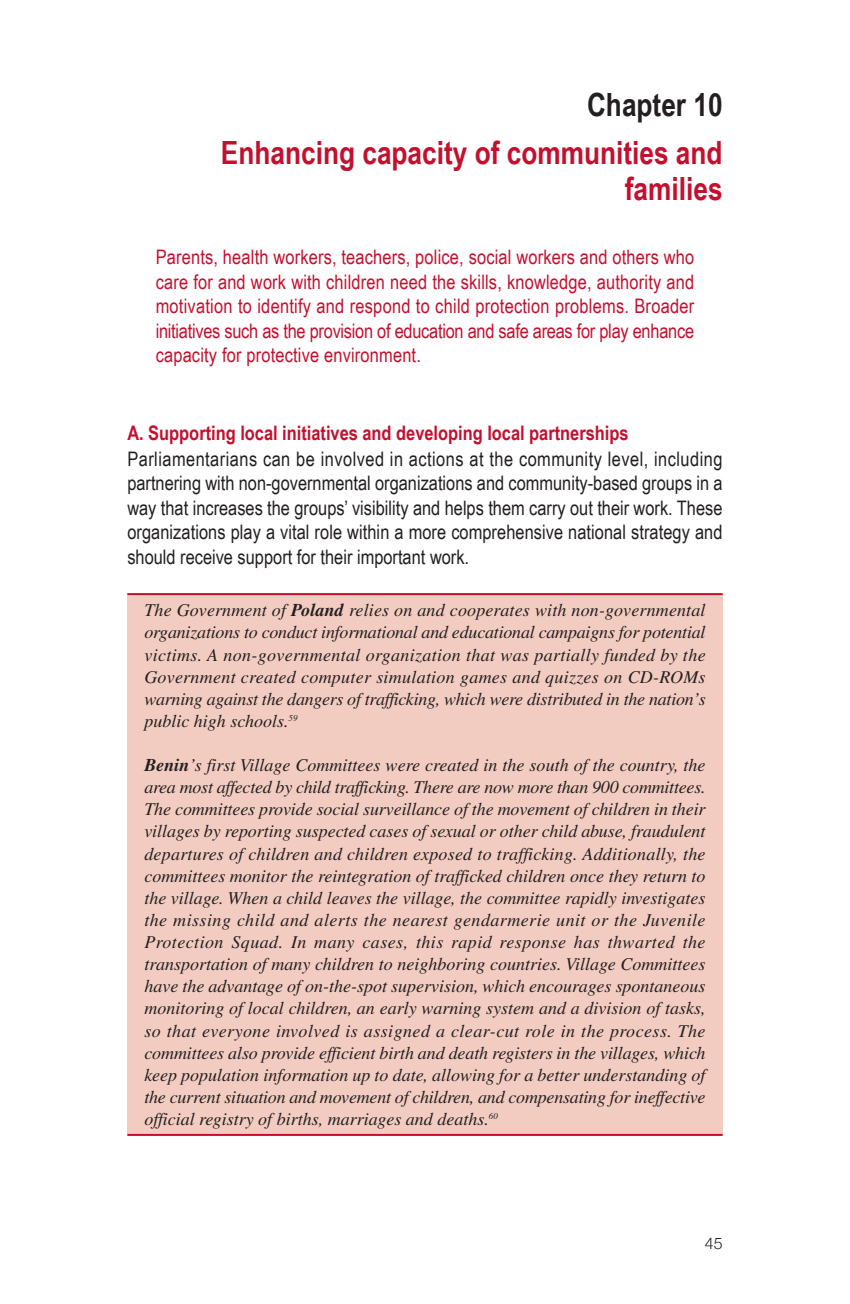
<style>
.page{position:relative;width:850px;height:1304px;background:#fff}
.page>*{position:absolute;margin:0;border:0;box-sizing:border-box;transform-origin:0 0}
.t1{font:700 32px/36.6px "Arial Narrow";color:#c3102f;text-align:right}
.t2{font:700 32px "Arial Narrow";color:#231f20}
.t3{font:20px/24.6px "Arial Narrow";color:#231f20;text-align:justify}
.t4{font:20px/24.6px "Arial Narrow";letter-spacing:.01em;color:#c3102f;text-align:justify}
.t5{font:700 20px "Arial Narrow";color:#c3102f}
.t6{font:italic 18px/22.2px "Times";color:#231f20;text-align:justify}
.t7{font:300 16px "Helvetica Neue";color:#231f20}
.s1{font-weight:700}
</style>
<div class="page">
<div style="left:127px;top:594px;width:596px;height:541px;background:#f3ccc1"></div>
<hr style="left:127px;top:593px;width:596px;height:2px;background:#c3102f">
<hr style="left:127px;top:1134px;width:596px;height:2px;background:#c3102f">
<h1 class="t2" style="left:587px;top:86px;width:137px">Chapter 10</h1>
<h1 class="t1" style="left:221px;top:134px;width:503px">Enhancing capacity of communities and families</h1>
<p class="t4" style="left:156px;top:245px;width:540px">Parents, health workers, teachers, police, social workers and others who care for and work with children need the skills, knowledge, authority and motivation to identify and respond to child protection problems. Broader initiatives such as the provision of education and safe areas for play enhance capacity for protective environment.</p>
<p class="t5" style="left:127px;top:421px;width:503px">A. Supporting local initiatives and developing local partnerships</p>
<p class="t3" style="left:127px;top:446px;width:597px">Parliamentarians can be involved in actions at the community level, including partnering with non-governmental organizations and community-based groups in a way that increases the groups’ visibility and helps them carry out their work. These organizations play a vital role within a more comprehensive national strategy and should receive support for their important work.</p>
<p class="t6" style="left:144px;top:601px;width:563px">The Government of <span class="s1">Poland</span> relies on and cooperates with non-governmental organizations to conduct informational and educational campaigns for potential victims. A non-governmental organization that was partially funded by the Government created computer simulation games and quizzes on CD-ROMs warning against the dangers of trafficking, which were distributed in the nation’s public high schools.<sup>59</sup></p>
<p class="t6" style="left:144px;top:756px;width:563px"><span class="s1">Benin</span>’s first Village Committees were created in the south of the country, the area most affected by child trafficking. There are now more than 900 committees.<br>The committees provide social surveillance of the movement of children in their villages by reporting suspected cases of sexual or other child abuse, fraudulent departures of children and children exposed to trafficking. Additionally, the committees monitor the reintegration of trafficked children once they return to the village. When a child leaves the village, the committee rapidly investigates the missing child and alerts the nearest gendarmerie unit or the Juvenile Protection Squad. In many cases, this rapid response has thwarted the transportation of many children to neighboring countries. Village Committees have the advantage of on-the-spot supervision, which encourages spontaneous monitoring of local children, an early warning system and a division of tasks, so that everyone involved is assigned a clear-cut role in the process. The committees also provide efficient birth and death registers in the villages, which keep population information up to date, allowing for a better understanding of the current situation and movement of children, and compensating for ineffective official registry of births, marriages and deaths.<sup>60</sup></p>
<p class="t7" style="left:705px;top:1233px;width:19px">45</p>
</div>
